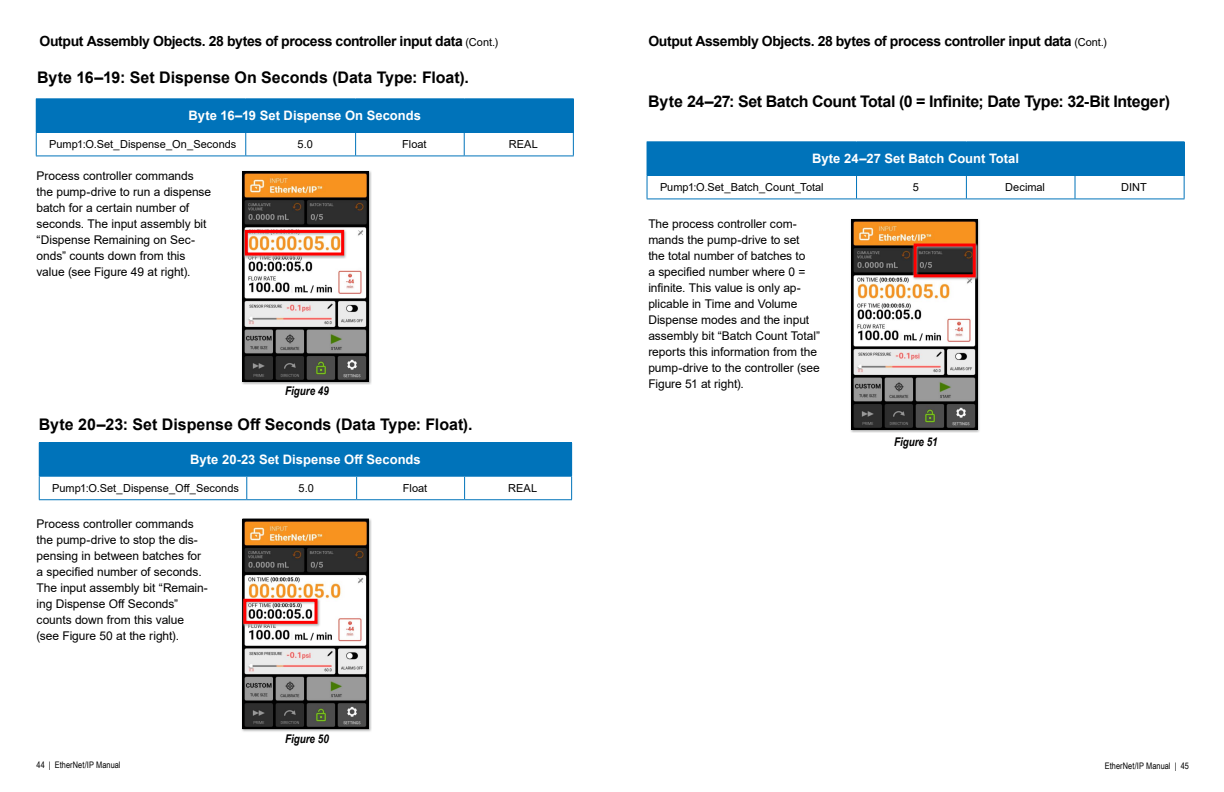
<style>
.page{position:relative;width:1224px;height:792px;background:#fff}
.page>*{position:absolute;margin:0;border:0;box-sizing:border-box;transform-origin:0 0}
.Subhead_01{font:700 16px "Arial";letter-spacing:-.005em;color:#000}
.Subhead_01-2{font:700 16px "Arial";letter-spacing:-.025em;color:#000}
.subhead_black_14{font:700 14px "Arial";letter-spacing:-.03em;color:#000}
.table_headers{font:700 13px "Arial";color:#fff}
.text_left_black{font:12px/16px "Arial";letter-spacing:-.005em;color:#000}
.text_figures_center{font:italic 700 12px "Arial Narrow";color:#000}
.table_text_center{font:11px "Arial";color:#000}
.t1{font:9px "Arial Narrow";letter-spacing:.005em;color:#000}
.s1{font-weight:400;font-size:11px}
</style>
<div class="page">
<div style="left:36px;top:99px;width:537px;height:33px;background:#0073ba"></div>
<hr style="left:36px;top:98px;width:210px;height:1px;background:#0073ba">
<hr style="left:246px;top:98px;width:110px;height:1px;background:#0073ba">
<hr style="left:356px;top:98px;width:108px;height:1px;background:#0073ba">
<hr style="left:464px;top:98px;width:110px;height:1px;background:#0073ba">
<hr style="left:573px;top:99px;width:1px;height:33px;background:#0073ba">
<hr style="left:36px;top:132px;width:210px;height:1px;background:#0073ba">
<svg style="left:36px;top:133px;width:1px;height:23px"></svg>
<hr style="left:246px;top:132px;width:110px;height:1px;background:#0073ba">
<svg style="left:245px;top:133px;width:1px;height:23px"></svg>
<hr style="left:356px;top:132px;width:108px;height:1px;background:#0073ba">
<svg style="left:355px;top:133px;width:1px;height:23px"></svg>
<hr style="left:464px;top:132px;width:110px;height:1px;background:#0073ba">
<svg style="left:464px;top:133px;width:1px;height:23px"></svg>
<svg style="left:573px;top:133px;width:1px;height:23px"></svg>
<hr style="left:36px;top:156px;width:210px;height:1px;background:#0073ba">
<hr style="left:246px;top:156px;width:110px;height:1px;background:#0073ba">
<hr style="left:356px;top:156px;width:108px;height:1px;background:#0073ba">
<hr style="left:464px;top:156px;width:110px;height:1px;background:#0073ba">
<div style="left:39px;top:443px;width:533px;height:33px;background:#0073ba"></div>
<hr style="left:39px;top:442px;width:208px;height:1px;background:#0073ba">
<hr style="left:247px;top:442px;width:110px;height:1px;background:#0073ba">
<hr style="left:357px;top:442px;width:108px;height:1px;background:#0073ba">
<hr style="left:465px;top:442px;width:107px;height:1px;background:#0073ba">
<hr style="left:39px;top:476px;width:208px;height:1px;background:#0073ba">
<svg style="left:39px;top:477px;width:1px;height:22px"></svg>
<hr style="left:247px;top:476px;width:110px;height:1px;background:#0073ba">
<svg style="left:246px;top:477px;width:1px;height:22px"></svg>
<hr style="left:357px;top:476px;width:108px;height:1px;background:#0073ba">
<svg style="left:356px;top:477px;width:1px;height:22px"></svg>
<hr style="left:465px;top:476px;width:107px;height:1px;background:#0073ba">
<svg style="left:464px;top:477px;width:1px;height:22px"></svg>
<svg style="left:571px;top:477px;width:1px;height:22px"></svg>
<hr style="left:39px;top:499px;width:208px;height:1px;background:#0073ba">
<hr style="left:247px;top:499px;width:110px;height:1px;background:#0073ba">
<hr style="left:357px;top:499px;width:108px;height:1px;background:#0073ba">
<hr style="left:465px;top:499px;width:107px;height:1px;background:#0073ba">
<svg style="left:241px;top:518px;width:131px;height:214px"></svg>
<img style="left:244px;top:521px;width:123px;height:206px">
<div style="left:242px;top:519px;width:127px;height:210px;border:1px solid #000"></div>
<svg style="left:242px;top:598px;width:79px;height:29px"></svg>
<div style="left:243px;top:599px;width:75px;height:25px;border:3px solid #f00"></div>
<div style="left:241px;top:170px;width:131px;height:215px;background:linear-gradient(to right,#bebfbf,#bdbebe)"></div>
<img style="left:244px;top:173px;width:123px;height:207px">
<div style="left:242px;top:171px;width:127px;height:211px;border:1px solid #000"></div>
<svg style="left:243px;top:229px;width:104px;height:30px"></svg>
<div style="left:245px;top:230px;width:99px;height:26px;border:3px solid #f00"></div>
<div style="left:647px;top:142px;width:537px;height:33px;background:#0073ba"></div>
<hr style="left:647px;top:141px;width:210px;height:1px;background:#0073ba">
<hr style="left:857px;top:141px;width:109px;height:1px;background:#0073ba">
<hr style="left:966px;top:141px;width:109px;height:1px;background:#0073ba">
<hr style="left:1075px;top:141px;width:110px;height:1px;background:#0073ba">
<hr style="left:1184px;top:142px;width:1px;height:33px;background:#0073ba">
<hr style="left:647px;top:175px;width:210px;height:1px;background:#0073ba">
<svg style="left:647px;top:176px;width:1px;height:23px"></svg>
<hr style="left:857px;top:175px;width:109px;height:1px;background:#0073ba">
<svg style="left:856px;top:176px;width:1px;height:23px"></svg>
<hr style="left:966px;top:175px;width:109px;height:1px;background:#0073ba">
<svg style="left:966px;top:176px;width:1px;height:23px"></svg>
<hr style="left:1075px;top:175px;width:110px;height:1px;background:#0073ba">
<svg style="left:1075px;top:176px;width:1px;height:23px"></svg>
<svg style="left:1184px;top:176px;width:1px;height:23px"></svg>
<hr style="left:647px;top:199px;width:210px;height:1px;background:#0073ba">
<hr style="left:857px;top:199px;width:109px;height:1px;background:#0073ba">
<hr style="left:966px;top:199px;width:109px;height:1px;background:#0073ba">
<hr style="left:1075px;top:199px;width:110px;height:1px;background:#0073ba">
<svg style="left:850px;top:218px;width:130px;height:215px"></svg>
<img style="left:853px;top:221px;width:123px;height:207px">
<div style="left:851px;top:219px;width:127px;height:211px;border:1px solid #000"></div>
<svg style="left:912px;top:243px;width:67px;height:38px;background:#584d4a"></svg>
<div style="left:914px;top:244px;width:62px;height:33px;border:3px solid #f00"></div>
<p class="subhead_black_14" style="left:40px;top:31px;width:460px">Output Assembly Objects. 28 bytes of process controller input data <span class="s1">(Cont.)</span></p>
<p class="Subhead_01" style="left:37px;top:67px;width:433px">Byte 16–19: Set Dispense On Seconds (Data Type: Float).</p>
<p class="table_headers" style="left:189px;top:107px;width:234px">Byte 16–19 Set Dispense On Seconds</p>
<p class="table_text_center" style="left:49px;top:137px;width:189px">Pump1:O.Set_Dispense_On_Seconds</p>
<p class="table_text_center" style="left:298px;top:137px;width:17px">5.0</p>
<p class="table_text_center" style="left:402px;top:137px;width:26px">Float</p>
<p class="table_text_center" style="left:509px;top:137px;width:31px">REAL</p>
<p class="text_left_black" style="left:37px;top:168px;width:176px">Process controller commands the pump-drive to run a dispense batch for a certain number of seconds. The input assembly bit “Dispense Remaining on Sec&shy;onds” counts down from this value (see Figure 49 at right).</p>
<p class="text_figures_center" style="left:285px;top:382px;width:45px">Figure 49</p>
<p class="Subhead_01" style="left:39px;top:414px;width:435px">Byte 20–23: Set Dispense Off Seconds (Data Type: Float).</p>
<p class="table_headers" style="left:190px;top:450px;width:232px">Byte 20-23 Set Dispense Off Seconds</p>
<p class="table_text_center" style="left:52px;top:481px;width:188px">Pump1:O.Set_Dispense_Off_Seconds</p>
<p class="table_text_center" style="left:299px;top:481px;width:17px">5.0</p>
<p class="table_text_center" style="left:403px;top:481px;width:26px">Float</p>
<p class="table_text_center" style="left:508px;top:481px;width:31px">REAL</p>
<p class="text_left_black" style="left:37px;top:516px;width:173px">Process controller commands the pump-drive to stop the dis&shy;pensing in between batches for a specified number of seconds.<br>The input assembly bit “Remain&shy;ing Dispense Off Seconds” counts down from this value (see Figure 50 at the right).</p>
<p class="text_figures_center" style="left:285px;top:729px;width:45px">Figure 50</p>
<p class="subhead_black_14" style="left:648px;top:31px;width:460px">Output Assembly Objects. 28 bytes of process controller input data <span class="s1">(Cont.)</span></p>
<p class="Subhead_01-2" style="left:648px;top:91px;width:524px">Byte 24–27: Set Batch Count Total (0 = Infinite; Date Type: 32-Bit Integer)</p>
<p class="table_headers" style="left:812px;top:150px;width:208px">Byte 24–27 Set Batch Count Total</p>
<p class="table_text_center" style="left:660px;top:180px;width:165px">Pump1:O.Set_Batch_Count_Total</p>
<p class="table_text_center" style="left:913px;top:180px;width:8px">5</p>
<p class="table_text_center" style="left:1005px;top:180px;width:41px">Decimal</p>
<p class="table_text_center" style="left:1121px;top:180px;width:27px">DINT</p>
<p class="text_left_black" style="left:648px;top:216px;width:173px">The process controller com&shy;mands the pump-drive to set<br>the total number of batches to<br>a specified number where 0 = infinite. This value is only ap&shy;plicable in Time and Volume<br>Dispense modes and the input assembly bit “Batch Count Total” reports this information from the pump-drive to the controller (see<br>Figure 51 at right).</p>
<p class="text_figures_center" style="left:894px;top:432px;width:45px">Figure 51</p>
<p class="t1" style="left:36px;top:758px;width:86px">44 | EtherNet/IP Manual</p>
<p class="t1" style="left:1105px;top:759px;width:86px">EtherNet/IP Manual | 45</p>
</div>
